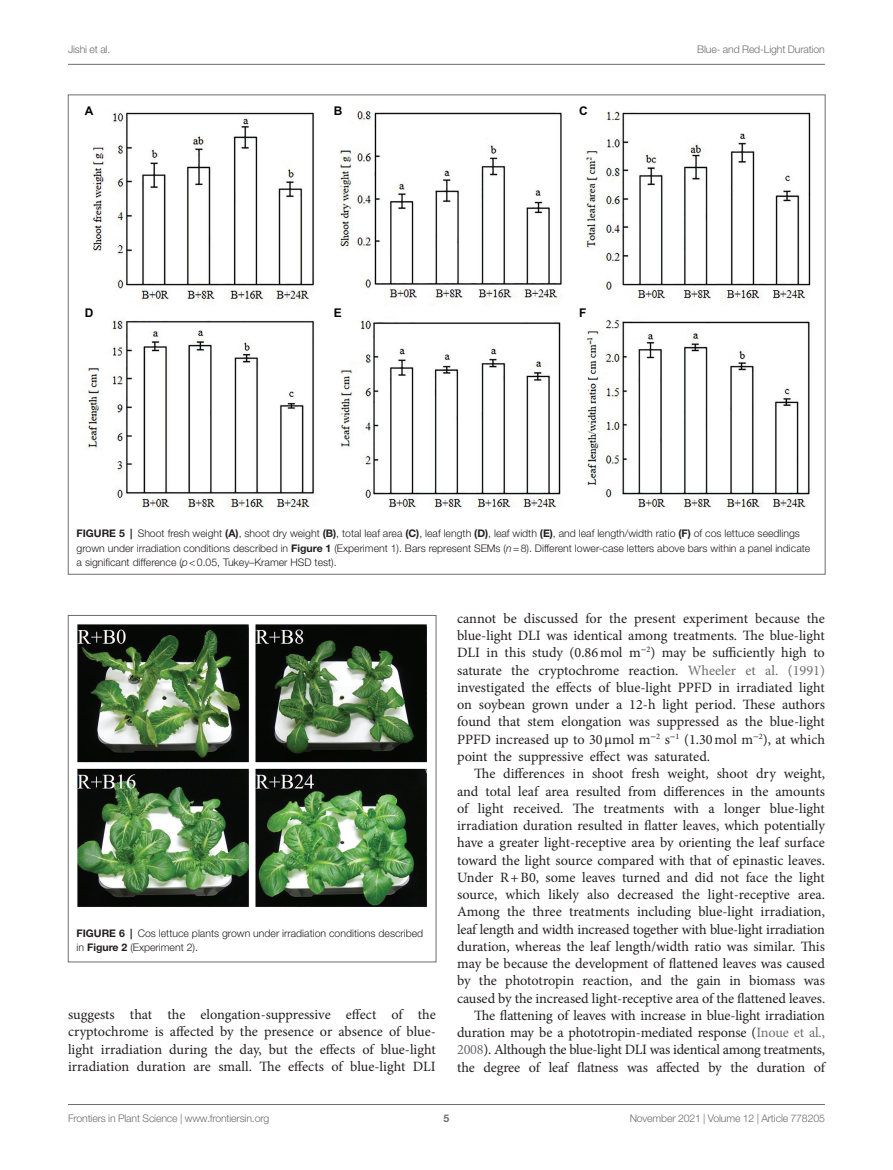
<style>
.page{position:relative;width:893px;height:1170px;background:#fff}
.page>*{position:absolute;margin:0;border:0;box-sizing:border-box;transform-origin:0 0}
.TEXT{font:14.25px/17.2px "Minion Pro";letter-spacing:-.01em;color:#231f20;text-align:justify}
.TEXT_FLUSH{font:14.25px/17.2px "Minion Pro";color:#231f20;text-align:justify}
.t1{font:700 12px "Arial";color:#040503}
.FIG_LEG{font:300 10.5px/14.2px "Helvetica Neue LT Std";color:#231f20}
.t2{font:300 10.5px "Helvetica Neue LT Std";letter-spacing:-.015em;color:#6c6d70}
.t3{font:700 10.5px "Helvetica Neue LT Std";color:#6c6d70}
.s1{font-weight:700}
.s2{font-style:italic}
.s3{color:#6c6d70}
.s4{font-family:"STIX General"}
</style>
<div class="page">
<hr style="left:68px;top:64px;width:757px;height:1px;background:#6c6d70">
<hr style="left:68px;top:1104px;width:757px;height:1px;background:#6c6d70">
<img style="left:84px;top:110px;width:727px;height:398px">
<img style="left:77px;top:624px;width:350px;height:283px">
<div style="left:68px;top:615px;width:368px;height:347px;border:1px solid #6c6d70"></div>
<p class="t2" style="left:68px;top:42px;width:44px">Jishi et al.</p>
<p class="t2" style="left:697px;top:42px;width:129px">Blue- and Red-Light Duration</p>
<p class="t1" style="left:85px;top:102px;width:10px">A</p>
<p class="t1" style="left:334px;top:102px;width:10px">B</p>
<p class="t1" style="left:579px;top:102px;width:10px">C</p>
<p class="t1" style="left:85px;top:304px;width:10px">D</p>
<p class="t1" style="left:334px;top:304px;width:10px">E</p>
<p class="t1" style="left:579px;top:304px;width:9px">F</p>
<p class="FIG_LEG" style="left:77px;top:526px;width:735px"><span class="s1">FIGURE 5 |</span> Shoot fresh weight <span class="s1">(A)</span>, shoot dry weight <span class="s1">(B)</span>, total leaf area <span class="s1">(C)</span>, leaf length <span class="s1">(D)</span>, leaf width <span class="s1">(E)</span>, and leaf length/width ratio <span class="s1">(F)</span> of cos lettuce seedlings grown under irradiation conditions described in <span class="s1">Figure 1</span> (Experiment 1). Bars represent SEMs (<span class="s2">n</span>=8). Different lower-case letters above bars within a panel indicate a significant difference (<span class="s2">p</span>&lt;0.05, Tukey–Kramer HSD test).</p>
<p class="FIG_LEG" style="left:77px;top:925px;width:348px"><span class="s1">FIGURE 6 |</span> Cos lettuce plants grown under irradiation conditions described in <span class="s1">Figure 2</span> (Experiment 2).</p>
<p class="TEXT_FLUSH" style="left:68px;top:1005px;width:369px">suggests that the elongation-suppressive effect of the cryptochrome is affected by the presence or absence of blue&shy;light irradiation during the day, but the effects of blue-light irradiation duration are small. The effects of blue-light DLI</p>
<p class="TEXT_FLUSH" style="left:457px;top:609px;width:369px">cannot be discussed for the present experiment because the blue-light DLI was identical among treatments. The blue-light DLI in this study (0.86mol m<sup>−</sup><sup>2</sup>) may be sufficiently high to saturate the cryptochrome reaction. <span class="s3">Wheeler et al. (1991) </span>investigated the effects of blue-light PPFD in irradiated light on soybean grown under a 12-h light period. These authors found that stem elongation was suppressed as the blue-light PPFD increased up to 30<span class="s4">μ</span>mol m<sup>−</sup><sup>2</sup> s<sup>−</sup><sup>1</sup> (1.30mol m<sup>−</sup><sup>2</sup>), at which point the suppressive effect was saturated.</p>
<p class="TEXT" style="left:457px;top:765px;width:370px;text-indent:17px">The differences in shoot fresh weight, shoot dry weight, and total leaf area resulted from differences in the amounts of light received. The treatments with a longer blue-light irradiation duration resulted in flatter leaves, which potentially have a greater light-receptive area by orienting the leaf surface toward the light source compared with that of epinastic leaves.<br>Under R+B0, some leaves turned and did not face the light source, which likely also decreased the light-receptive area.<br>Among the three treatments including blue-light irradiation, leaf length and width increased together with blue-light irradiation duration, whereas the leaf length/width ratio was similar. This may be because the development of flattened leaves was caused by the phototropin reaction, and the gain in biomass was caused by the increased light-receptive area of the flattened leaves.</p>
<p class="TEXT" style="left:457px;top:1006px;width:369px;text-indent:17px">The flattening of leaves with increase in blue-light irradiation duration may be a phototropin-mediated response (<span class="s3">Inoue et al., 2008</span>). Although the blue-light DLI was identical among treatments, the degree of leaf flatness was affected by the duration of</p>
<p class="t2" style="left:68px;top:1111px;width:203px">Frontiers in Plant Science | www.frontiersin.org</p>
<p class="t3" style="left:444px;top:1111px;width:7px">5</p>
<p class="t2" style="left:630px;top:1111px;width:197px">November 2021 | Volume 12 | Article 778205</p>
</div>
